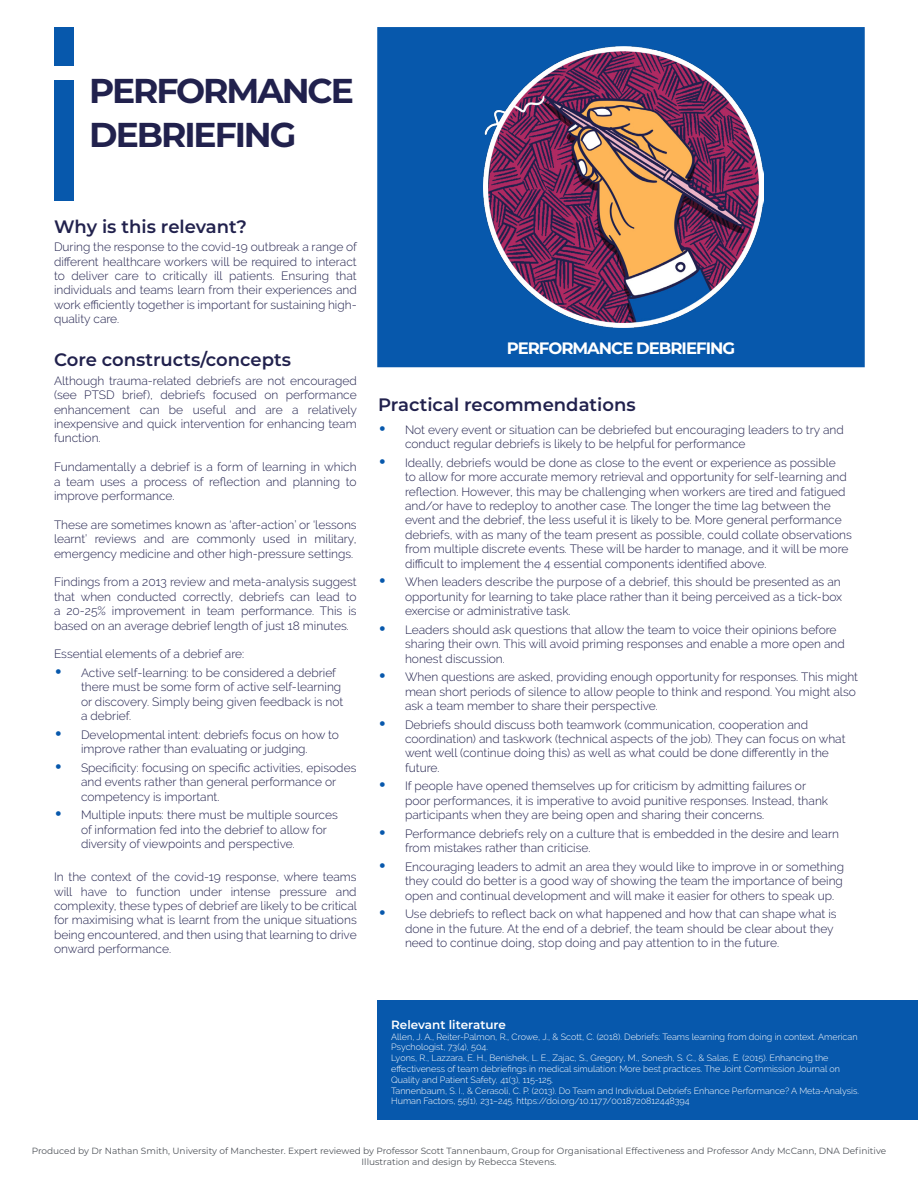
<style>
.page{position:relative;width:918px;height:1188px;background:#fff}
.page>*{position:absolute;margin:0;border:0;box-sizing:border-box;transform-origin:0 0}
.big_title_white{font:700 34.5px/43.5px "Montserrat";letter-spacing:-.06em;color:#21214d}
.Paragraph_black{font:600 18px "Montserrat";color:#21214d}
.Header_2{font:600 18px "Montserrat";color:#21214d}
.big_title_white-2{font:700 16.5px "Montserrat";letter-spacing:-.06em;color:#fff}
.Body{font:300 12px/14.4px "Raleway";color:#21214d}
.Paragraph_black-2{font:600 12px "Montserrat";color:#fff}
.Paragraph_black-3{font:300 9px/10.8px "Raleway";color:#fff}
.t1{font:9px "Montserrat";color:#50545a}
.s1{font-family:"Amaze";font-weight:700;font-size:15px;color:#0758ac}
</style>
<div class="page">
<div style="left:377px;top:27px;width:488px;height:340px;background:#0758ac;border:2px solid #0758ac"></div>
<div style="left:377px;top:1000px;width:541px;height:120px;background:#0758ac"></div>
<div style="left:54px;top:81px;width:19px;height:120px;background:#0758ac"></div>
<div style="left:54px;top:27px;width:19px;height:38px;background:#0758ac"></div>
<img style="left:484px;top:47px;width:280px;height:280px">
<p class="big_title_white" style="left:89px;top:68px;width:266px">PERFORMANCE<br>DEBRIEFING</p>
<p class="Header_2" style="left:54px;top:213px;width:194px">Why is this relevant?</p>
<p class="Body" style="left:54px;top:240px;width:305px;text-align:justify">During the response to the covid-19 outbreak a range of different healthcare workers will be required to interact to deliver care to critically ill patients. Ensuring that individuals and teams learn from their experiences and work efficiently together is important for sustaining high&shy;quality care.</p>
<p class="Paragraph_black" style="left:54px;top:347px;width:238px">Core constructs/concepts</p>
<p class="Body" style="left:54px;top:373px;width:305px;text-align:justify">Although trauma-related debriefs are not encouraged (see PTSD brief), debriefs focused on performance enhancement can be useful and are a relatively inexpensive and quick intervention for enhancing team function.</p>
<p class="Body" style="left:54px;top:460px;width:304px;text-align:justify">Fundamentally a debrief is a form of learning in which a team uses a process of reflection and planning to improve performance.</p>
<p class="Body" style="left:54px;top:517px;width:304px;text-align:justify">These are sometimes known as ‘after-action’ or ‘lessons learnt’ reviews and are commonly used in military, emergency medicine and other high-pressure settings.</p>
<p class="Body" style="left:54px;top:575px;width:304px;text-align:justify">Findings from a 2013 review and meta-analysis suggest that when conducted correctly, debriefs can lead to a 20-25% improvement in team performance. This is based on an average debrief length of just 18 minutes.</p>
<p class="Body" style="left:54px;top:647px;width:192px">Essential elements of a debrief are:</p>
<p class="Body" style="left:81px;top:665px;width:264px;text-indent:-27px"><span class="s1">•</span> Active self-learning: to be considered a debrief there must be some form of active self-learning or discovery. Simply being given feedback is not a debrief.</p>
<p class="Body" style="left:54px;top:727px;width:286px;text-align:center"><span class="s1">•</span> Developmental intent: debriefs focus on how to improve rather than evaluating or judging.</p>
<p class="Body" style="left:81px;top:760px;width:277px;text-indent:-27px"><span class="s1">•</span> Specificity: focusing on specific activities, episodes and events rather than general performance or competency is important.</p>
<p class="Body" style="left:81px;top:808px;width:258px;text-indent:-27px"><span class="s1">•</span> Multiple inputs: there must be multiple sources of information fed into the debrief to allow for diversity of viewpoints and perspective.</p>
<p class="Body" style="left:54px;top:870px;width:305px;text-align:justify">In the context of the covid-19 response, where teams will have to function under intense pressure and complexity, these types of debrief are likely to be critical for maximising what is learnt from the unique situations being encountered, and then using that learning to drive onward performance.</p>
<p class="big_title_white-2" style="left:507px;top:337px;width:230px">PERFORMANCE DEBRIEFING</p>
<p class="Paragraph_black" style="left:378px;top:392px;width:259px">Practical recommendations</p>
<p class="Body" style="left:405px;top:422px;width:440px;text-indent:-27px"><span class="s1">•</span> Not every event or situation can be debriefed but encouraging leaders to try and conduct regular debriefs is likely to be helpful for performance</p>
<p class="Body" style="left:405px;top:455px;width:448px;text-indent:-27px"><span class="s1">•</span> Ideally, debriefs would be done as close to the event or experience as possible<br>to allow for more accurate memory retrieval and opportunity for self-learning and reflection. However, this may be challenging when workers are tired and fatigued and/or have to redeploy to another case. The longer the time lag between the event and the debrief, the less useful it is likely to be. More general performance debriefs, with as many of the team present as possible, could collate observations from multiple discrete events. These will be harder to manage, and it will be more difficult to implement the 4 essential components identified above.</p>
<p class="Body" style="left:405px;top:575px;width:439px;text-align:justify;text-indent:-27px"><span class="s1">•</span> When leaders describe the purpose of a debrief, this should be presented as an opportunity for learning to take place rather than it being perceived as a tick-box exercise or administrative task.</p>
<p class="Body" style="left:405px;top:622px;width:441px;text-indent:-27px"><span class="s1">•</span> Leaders should ask questions that allow the team to voice their opinions before sharing their own. This will avoid priming responses and enable a more open and honest discussion.</p>
<p class="Body" style="left:405px;top:670px;width:455px;text-indent:-27px"><span class="s1">•</span> When questions are asked, providing enough opportunity for responses. This might mean short periods of silence to allow people to think and respond. You might also ask a team member to share their perspective.</p>
<p class="Body" style="left:405px;top:717px;width:442px;text-indent:-27px"><span class="s1">•</span> Debriefs should discuss both teamwork (communication, cooperation and coordination) and taskwork (technical aspects of the job). They can focus on what went well (continue doing this) as well as what could be done differently in the future.</p>
<p class="Body" style="left:405px;top:779px;width:425px;text-indent:-27px"><span class="s1">•</span> If people have opened themselves up for criticism by admitting failures or poor performances, it is imperative to avoid punitive responses. Instead, thank participants when they are being open and sharing their concerns.</p>
<p class="Body" style="left:405px;top:826px;width:436px;text-indent:-27px"><span class="s1">•</span> Performance debriefs rely on a culture that is embedded in the desire and learn from mistakes rather than criticise.</p>
<p class="Body" style="left:405px;top:860px;width:441px;text-align:justify;text-indent:-27px"><span class="s1">•</span> Encouraging leaders to admit an area they would like to improve in or something they could do better is a good way of showing the team the importance of being open and continual development and will make it easier for others to speak up.</p>
<p class="Body" style="left:405px;top:907px;width:433px;text-indent:-27px"><span class="s1">•</span> Use debriefs to reflect back on what happened and how that can shape what is done in the future. At the end of a debrief, the team should be clear about they need to continue doing, stop doing and pay attention to in the future.</p>
<p class="Paragraph_black-2" style="left:391px;top:1016px;width:116px">Relevant literature</p>
<p class="Paragraph_black-3" style="left:391px;top:1031px;width:468px">Allen, J. A., Reiter-Palmon, R., Crowe, J., &amp; Scott, C. (2018). Debriefs: Teams learning from doing in context. American<br>Psychologist, 73(4), 504.</p>
<p class="Paragraph_black-3" style="left:391px;top:1053px;width:450px">Lyons, R., Lazzara, E. H., Benishek, L. E., Zajac, S., Gregory, M., Sonesh, S. C., &amp; Salas, E. (2015). Enhancing the effectiveness of team debriefings in medical simulation: More best practices. The Joint Commission Journal on<br>Quality and Patient Safety, 41(3), 115-125.</p>
<p class="Paragraph_black-3" style="left:391px;top:1085px;width:469px">Tannenbaum, S. I., &amp; Cerasoli, C. P. (2013). Do Team and Individual Debriefs Enhance Performance? A Meta-Analysis.<br>Human Factors, 55(1), 231–245. https://doi.org/10.1177/0018720812448394</p>
<p class="t1" style="left:32px;top:1145px;width:856px">Produced by Dr Nathan Smith, University of Manchester. Expert reviewed by Professor Scott Tannenbaum, Group for Organisational Effectiveness and Professor Andy McCann, DNA Definitive</p>
<p class="t1" style="left:362px;top:1155px;width:196px">Illustration and design by Rebecca Stevens.</p>
</div>
